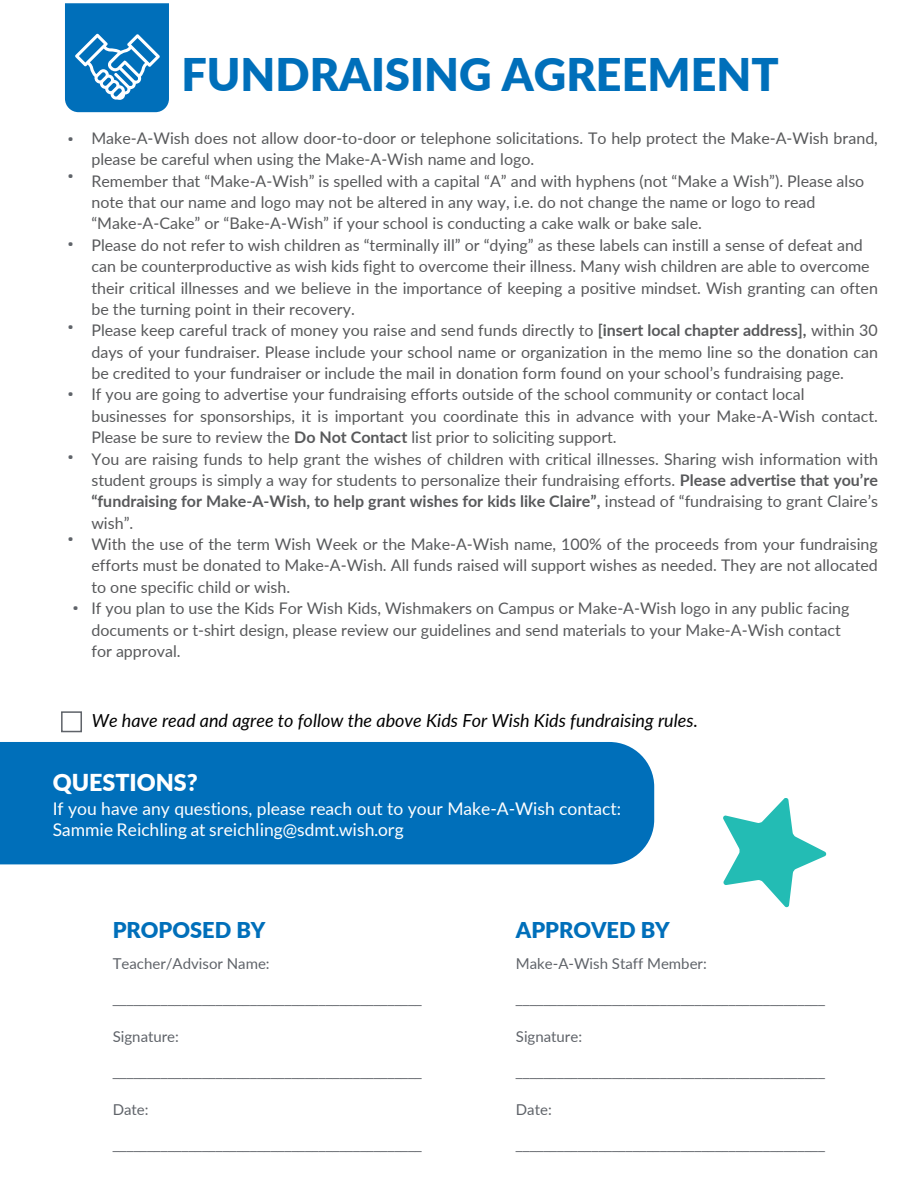
<style>
.page{position:relative;width:918px;height:1188px;background:#fff}
.page>*{position:absolute;margin:0;border:0;box-sizing:border-box;transform-origin:0 0}
.t1{font:900 45px "Lato";color:#006fba}
.t2{font:900 23.25px "Lato";color:#fff}
.t3{font:900 21.75px "Lato";color:#006fba}
.t4{font:italic 18px "Lato";color:#000}
.t5{font:17.55px/20.7px "Lato";color:#fff}
.t6{font:16.05px/21.3px "Lato";color:#58595b}
.t7{font:16.05px "IBM Plex Sans";color:#5f6369}
.t8{font:15px "Droid Serif";color:#5f6369}
.t9{font:15px "Lato";color:#5f6369}
.s1{font-weight:700}
</style>
<div class="page">
<svg style="left:65px;top:3px;width:104px;height:109px;background:#2181c2"></svg>
<div style="left:0;top:742px;width:654px;height:122px;background:#006fba"></div>
<svg style="left:61px;top:711px;width:21px;height:21px"></svg>
<svg style="left:723px;top:798px;width:103px;height:109px"></svg>
<h1 class="t1" style="left:181px;top:46px;width:599px">FUNDRAISING AGREEMENT</h1>
<p class="t7" style="left:67px;top:127px;width:8px">•</p>
<p class="t7" style="left:67px;top:164px;width:8px">•</p>
<p class="t7" style="left:67px;top:233px;width:8px">•</p>
<p class="t7" style="left:67px;top:316px;width:8px">•</p>
<p class="t7" style="left:67px;top:383px;width:8px">•</p>
<p class="t7" style="left:67px;top:445px;width:8px">•</p>
<p class="t7" style="left:67px;top:528px;width:8px">•</p>
<p class="t7" style="left:72px;top:596px;width:8px">•</p>
<p class="t6" style="left:91px;top:127px;width:788px">Make-A-Wish does not allow door-to-door or telephone solicitations. To help protect the Make-A-Wish brand, please be careful when using the Make-A-Wish name and logo.</p>
<p class="t6" style="left:91px;top:170px;width:774px">Remember that “Make-A-Wish” is spelled with a capital “A” and with hyphens (not “Make a Wish”). Please also</p>
<p class="t6" style="left:91px;top:191px;width:726px">note that our name and logo may not be altered in any way, i.e. do not change the name or logo to read</p>
<p class="t6" style="left:91px;top:213px;width:612px">“Make-A-Cake” or “Bake-A-Wish” if your school is conducting a cake walk or bake sale.</p>
<p class="t6" style="left:91px;top:234px;width:773px">Please do not refer to wish children as “terminally ill” or “dying” as these labels can instill a sense of defeat and</p>
<p class="t6" style="left:91px;top:255px;width:780px">can be counterproductive as wish kids fight to overcome their illness. Many wish children are able to overcome</p>
<p class="t6" style="left:91px;top:277px;width:788px">their critical illnesses and we believe in the importance of keeping a positive mindset. Wish granting can often be the turning point in their recovery.</p>
<p class="t6" style="left:91px;top:320px;width:788px;text-align:justify">Please keep careful track of money you raise and send funds directly to <span class="s1">[insert local chapter address],</span> within 30 days of your fundraiser. Please include your school name or organization in the memo line so the donation can be credited to your fundraiser or include the mail in donation form found on your school’s fundraising page.</p>
<p class="t6" style="left:91px;top:384px;width:715px">If you are going to advertise your fundraising efforts outside of the school community or contact local</p>
<p class="t6" style="left:91px;top:405px;width:788px">businesses for sponsorships, it is important you coordinate this in advance with your Make-A-Wish contact.<br>Please be sure to review the <span class="s1">Do Not Contact</span> list prior to soliciting support.</p>
<p class="t6" style="left:91px;top:448px;width:788px;text-align:justify">You are raising funds to help grant the wishes of children with critical illnesses. Sharing wish information with student groups is simply a way for students to personalize their fundraising efforts. <span class="s1">Please advertise that you’re “fundraising for Make-A-Wish, to help grant wishes for kids like Claire”,</span> instead of “fundraising to grant Claire’s wish”.</p>
<p class="t6" style="left:91px;top:533px;width:788px;text-align:justify">With the use of the term Wish Week or the Make-A-Wish name, 100% of the proceeds from your fundraising efforts must be donated to Make-A-Wish. All funds raised will support wishes as needed. They are not allocated to one specific child or wish.</p>
<p class="t6" style="left:91px;top:597px;width:760px">If you plan to use the Kids For Wish Kids, Wishmakers on Campus or Make-A-Wish logo in any public facing</p>
<p class="t6" style="left:91px;top:619px;width:751px">documents or t-shirt design, please review our guidelines and send materials to your Make-A-Wish contact</p>
<p class="t6" style="left:91px;top:640px;width:91px">for approval.</p>
<p class="t4" style="left:92px;top:709px;width:608px">We have read and agree to follow the above Kids For Wish Kids fundraising rules.</p>
<p class="t2" style="left:53px;top:768px;width:147px">QUESTIONS?</p>
<p class="t5" style="left:53px;top:798px;width:570px">If you have any questions, please reach out to your Make-A-Wish contact:<br>Sammie Reichling at sreichling@sdmt.wish.org</p>
<p class="t3" style="left:113px;top:916px;width:154px">PROPOSED BY</p>
<h2 class="t9" style="left:113px;top:954px;width:158px">Teacher/Advisor Name:</h2>
<h2 class="t8" style="left:113px;top:990px;width:311px">_____________________________________________</h2>
<p class="t9" style="left:113px;top:1028px;width:68px">Signature:</p>
<p class="t8" style="left:113px;top:1063px;width:311px">_____________________________________________</p>
<p class="t9" style="left:113px;top:1101px;width:37px">Date:</p>
<p class="t8" style="left:113px;top:1136px;width:311px">_____________________________________________</p>
<p class="t3" style="left:516px;top:916px;width:155px">APPROVED BY</p>
<p class="t9" style="left:516px;top:954px;width:192px">Make-A-Wish Staff Member:</p>
<p class="t8" style="left:516px;top:990px;width:311px">_____________________________________________</p>
<p class="t9" style="left:516px;top:1028px;width:68px">Signature:</p>
<p class="t8" style="left:516px;top:1063px;width:311px">_____________________________________________</p>
<p class="t9" style="left:516px;top:1101px;width:37px">Date:</p>
<p class="t8" style="left:516px;top:1136px;width:311px">_____________________________________________</p>
</div>
